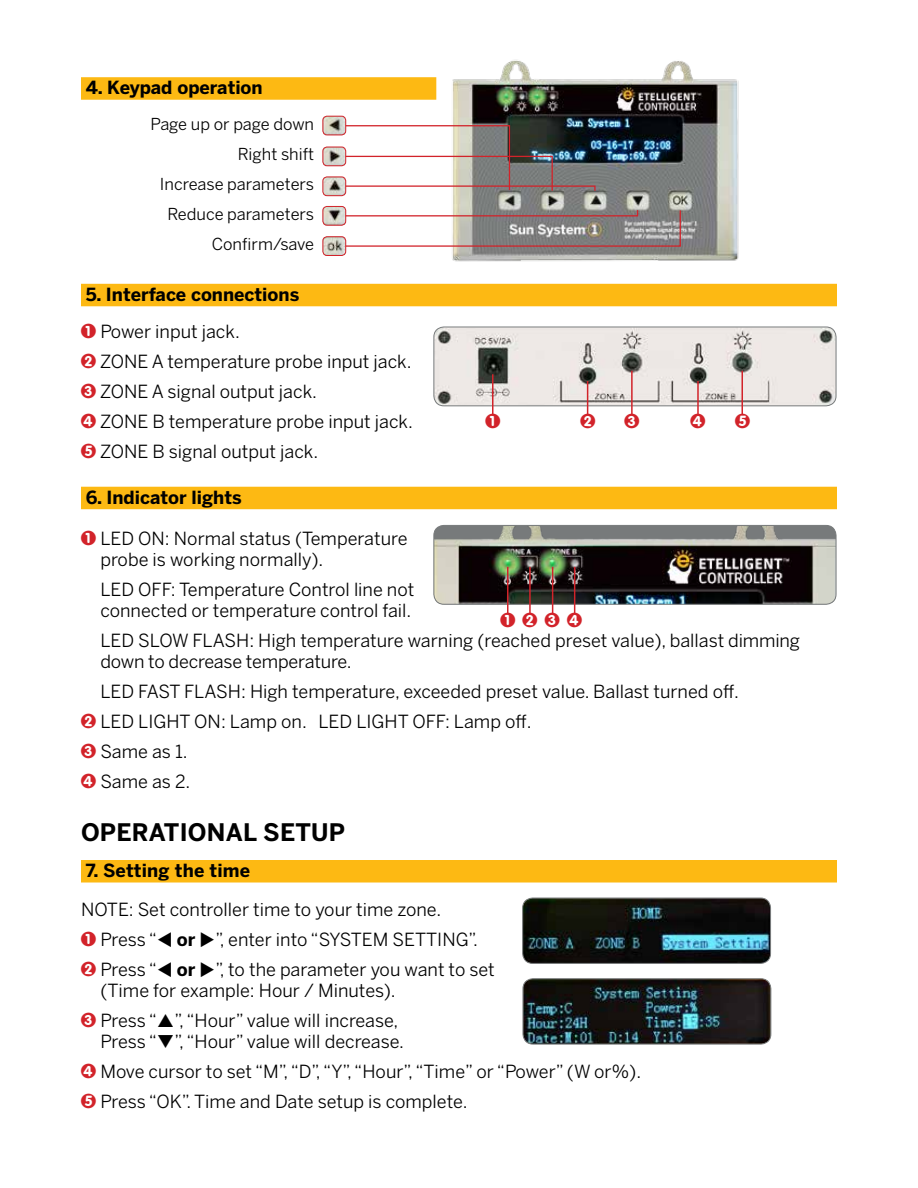
<style>
.page{position:relative;width:918px;height:1188px;background:#fff}
.page>*{position:absolute;margin:0;border:0;box-sizing:border-box;transform-origin:0 0}
.t1{font:700 24px "Benton Sans";letter-spacing:.01em;color:#000}
.t2{font:18px/30px "Benton Sans";color:#000}
.t3{font:700 18px/36.9px "Benton Sans";color:#000}
.t4{font:18px "Circled";color:#d2232a}
.t5{font:16.35px/30px "Benton Sans";color:#000;text-align:right}
.s1{font-family:"Circled";font-weight:400;color:#d2232a}
.s2{font-weight:400}
.s3{font-family:"Circled";color:#d2232a}
.s4{font-weight:700}
</style>
<div class="page">
<div style="left:81px;top:284px;width:756px;height:22px;background:#fdb913"></div>
<img style="left:434px;top:327px;width:402px;height:79px">
<div style="left:434px;top:327px;width:402px;height:79px;border:1px solid #777a7b;border-radius:10px"></div>
<hr style="left:492px;top:374px;width:2px;height:41px;background:#d2232a">
<hr style="left:587px;top:381px;width:1px;height:34px;background:#d2232a">
<hr style="left:631px;top:371px;width:2px;height:44px;background:#d2232a">
<hr style="left:697px;top:381px;width:2px;height:34px;background:#d2232a">
<hr style="left:742px;top:371px;width:1px;height:44px;background:#d2232a">
<div style="left:81px;top:487px;width:756px;height:22px;background:#fdb913"></div>
<img style="left:434px;top:525px;width:402px;height:79px">
<div style="left:434px;top:525px;width:402px;height:80px;border:1px solid #777a7b;border-radius:10px"></div>
<hr style="left:507px;top:567px;width:1px;height:47px;background:#d2232a">
<hr style="left:552px;top:567px;width:1px;height:46px;background:#d2232a">
<hr style="left:529px;top:567px;width:2px;height:46px;background:#d2232a">
<hr style="left:574px;top:567px;width:1px;height:46px;background:#d2232a">
<div style="left:81px;top:860px;width:756px;height:23px;background:#fdb913"></div>
<img style="left:523px;top:898px;width:248px;height:65px">
<div style="left:522px;top:898px;width:249px;height:66px;border:1px solid #777a7b;border-radius:10px"></div>
<img style="left:523px;top:979px;width:248px;height:65px">
<div style="left:523px;top:978px;width:248px;height:66px;border:1px solid #777a7b;border-radius:10px"></div>
<div style="left:81px;top:77px;width:355px;height:23px;background:#fdb913"></div>
<img style="left:452px;top:60px;width:287px;height:202px">
<svg style="left:322px;top:124px;width:274px;height:68px"></svg>
<svg style="left:322px;top:209px;width:360px;height:38px"></svg>
<img style="left:323px;top:116px;width:23px;height:19px">
<div style="left:323px;top:116px;width:23px;height:19px;border:1px solid #d2232a;border-radius:4px"></div>
<img style="left:323px;top:147px;width:23px;height:19px">
<div style="left:323px;top:147px;width:23px;height:19px;border:1px solid #d2232a;border-radius:4px"></div>
<img style="left:323px;top:177px;width:23px;height:19px">
<div style="left:323px;top:177px;width:23px;height:19px;border:1px solid #d2232a;border-radius:4px"></div>
<img style="left:323px;top:206px;width:23px;height:19px">
<div style="left:323px;top:206px;width:23px;height:20px;border:1px solid #d2232a;border-radius:4px"></div>
<img style="left:323px;top:237px;width:23px;height:18px">
<div style="left:323px;top:236px;width:23px;height:20px;border:1px solid #d2232a;border-radius:4px"></div>
<p class="t3" style="left:86px;top:69px;width:178px">4. Keypad operation</p>
<p class="t5" style="left:150px;top:109px;width:165px">Page up or page down<br>Right shift<br>Increase parameters<br>Reduce parameters<br>Confirm/save</p>
<p class="t3" style="left:81px;top:276px;width:220px">5. Interface connections<br><span class="s1">1</span> <span class="s2">Power input jack.</span></p>
<p class="t2" style="left:81px;top:346px;width:333px"><span class="s3">2</span> ZONE A temperature probe input jack.<br><span class="s3">3</span> ZONE A signal output jack.<br><span class="s3">4</span> ZONE B temperature probe input jack.<br><span class="s3">5</span> ZONE B signal output jack.</p>
<p class="t4" style="left:485px;top:411px;width:17px">1</p>
<p class="t4" style="left:580px;top:411px;width:17px">2</p>
<p class="t4" style="left:624px;top:411px;width:17px">3</p>
<p class="t4" style="left:690px;top:411px;width:17px">4</p>
<p class="t4" style="left:735px;top:411px;width:17px">5</p>
<p class="t3" style="left:86px;top:479px;width:157px">6. Indicator lights</p>
<p class="t2" style="left:100px;top:528px;width:309px;line-height:21px;text-indent:-19px"><span class="s3">1</span> LED ON: Normal status (Temperature probe is working normally).</p>
<p class="t2" style="left:100px;top:579px;width:316px;line-height:21px">LED OFF: Temperature Control line not connected or temperature control fail.</p>
<p class="t2" style="left:100px;top:630px;width:701px;line-height:21px">LED SLOW FLASH: High temperature warning (reached preset value), ballast dimming down to decrease temperature.</p>
<p class="t2" style="left:81px;top:676px;width:660px;text-indent:19px">LED FAST FLASH: High temperature, exceeded preset value. Ballast turned off.<br><span class="s3">2</span> LED LIGHT ON: Lamp on. LED LIGHT OFF: Lamp off.<br><span class="s3">3</span> Same as 1.<br><span class="s3">4</span> Same as 2.</p>
<p class="t4" style="left:500px;top:610px;width:84px">1234</p>
<h1 class="t1" style="left:81px;top:818px;width:266px">OPERATIONAL SETUP</h1>
<p class="t3" style="left:86px;top:852px;width:166px">7. Setting the time</p>
<p class="t2" style="left:81px;top:894px;width:415px">NOTE: Set controller time to your time zone.<br><span class="s3">1</span> Press “▼ <span class="s4">or</span> ◆”, enter into “SYSTEM SETTING”.<br><span class="s3">2</span> Press “▼ <span class="s4">or</span> ◆”, to the parameter you want to set</p>
<p class="t2" style="left:81px;top:975px;width:319px;text-align:right">(Time for example: Hour / Minutes).<br><span class="s3">3</span> Press “ ”, “Hour” value will increase,</p>
<p class="t2" style="left:81px;top:1026px;width:562px;text-indent:19px">Press “❑”, “Hour” value will decrease.<br><span class="s3">4</span> Move cursor to set “M”, “D”, “Y”, “Hour”, “Time” or “Power” (W or%).<br><span class="s3">5</span> Press “OK”. Time and Date setup is complete.</p>
</div>
